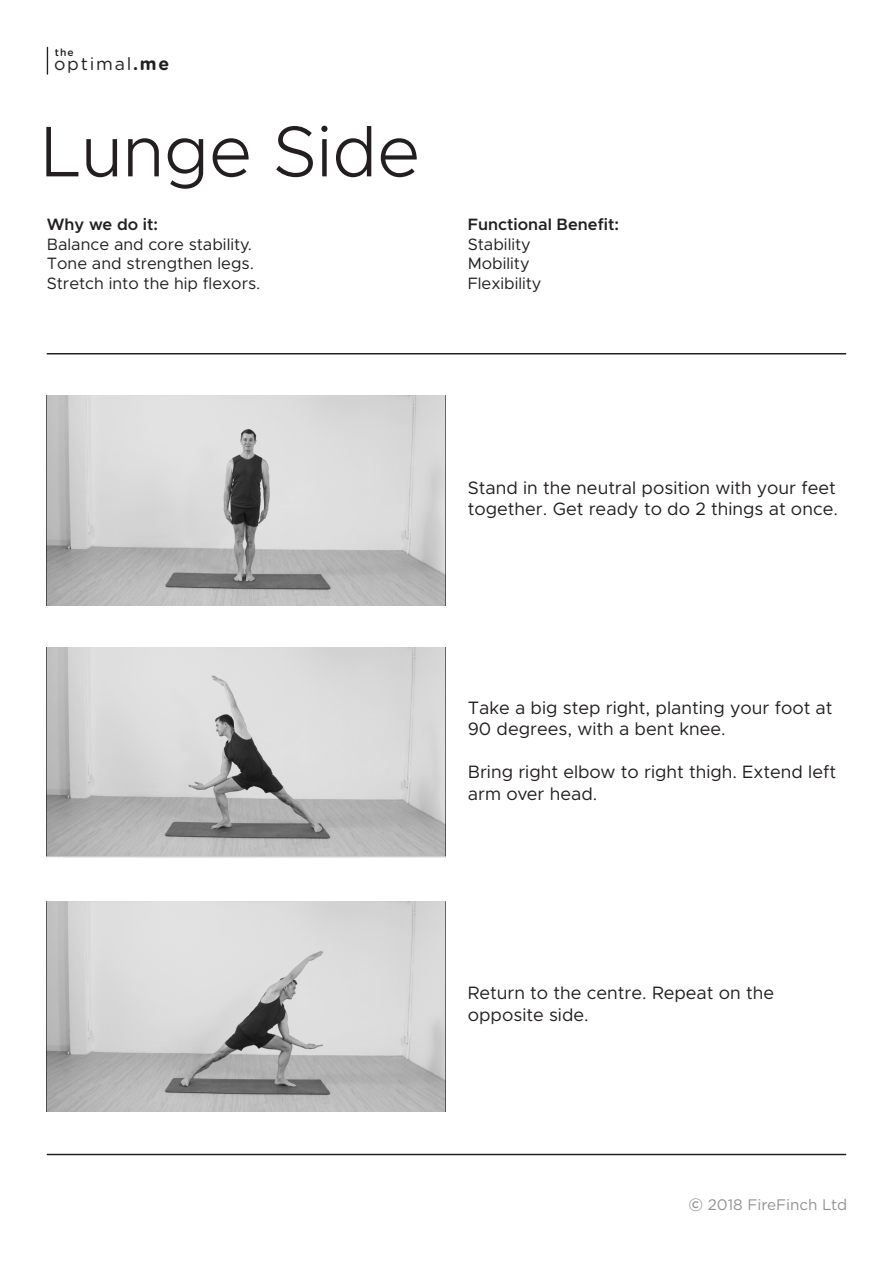
<style>
.page{position:relative;width:893px;height:1263px;background:#fff}
.page>*{position:absolute;margin:0;border:0;box-sizing:border-box;transform-origin:0 0}
.t1{font:300 72px "Metropolis";color:#231f20}
.Bosy_copy{font:18px/21.6px "Metropolis";color:#231f20}
.t2{font:17.7px "Gotham Rounded";letter-spacing:.1em;color:#231f20}
.t3{font:500 17.7px "Gotham";color:#6c6d70}
.t4{font:16.5px "Metropolis";color:#231f20}
.t5{font:600 16.5px "Metropolis";color:#231f20}
.t6{font:15.15px "Gotham";color:#6c6d70}
.t7{font:500 10.35px "Gotham Rounded";color:#231f20}
.s1{font-weight:700}
</style>
<div class="page">
<svg style="left:47px;top:47px;width:1px;height:28px"></svg>
<hr style="left:47px;top:353px;width:799px;height:1px;background:#231f20">
<hr style="left:47px;top:1154px;width:799px;height:1px;background:#231f20">
<img style="left:47px;top:395px;width:398px;height:210px">
<img style="left:47px;top:647px;width:398px;height:210px">
<img style="left:47px;top:901px;width:398px;height:210px">
<p class="t7" style="left:55px;top:45px;width:20px">the</p>
<p class="t2" style="left:54px;top:52px;width:117px">optimal<span class="s1">.me</span></p>
<p class="t1" style="left:41px;top:107px;width:380px">Lunge Side</p>
<p class="t5" style="left:47px;top:214px;width:113px">Why we do it:</p>
<p class="t4" style="left:47px;top:234px;width:207px">Balance and core stability.</p>
<p class="t4" style="left:47px;top:253px;width:209px">Tone and strengthen legs.</p>
<p class="t4" style="left:47px;top:273px;width:215px">Stretch into the hip flexors.</p>
<p class="t5" style="left:468px;top:214px;width:153px">Functional Benefit:</p>
<p class="t4" style="left:468px;top:234px;width:65px">Stability</p>
<p class="t4" style="left:468px;top:253px;width:64px">Mobility</p>
<p class="t4" style="left:468px;top:273px;width:76px">Flexibility</p>
<p class="Bosy_copy" style="left:468px;top:476px;width:372px">Stand in the neutral position with your feet together. Get ready to do 2 things at once.</p>
<p class="Bosy_copy" style="left:468px;top:697px;width:366px">Take a big step right, planting your foot at<br>90 degrees, with a bent knee.</p>
<p class="Bosy_copy" style="left:468px;top:761px;width:370px">Bring right elbow to right thigh. Extend left arm over head.</p>
<p class="Bosy_copy" style="left:468px;top:982px;width:308px">Return to the centre. Repeat on the opposite side.</p>
<p class="t3" style="left:688px;top:1193px;width:16px">©</p>
<p class="t6" style="left:708px;top:1195px;width:141px">2018 FireFinch Ltd</p>
</div>
